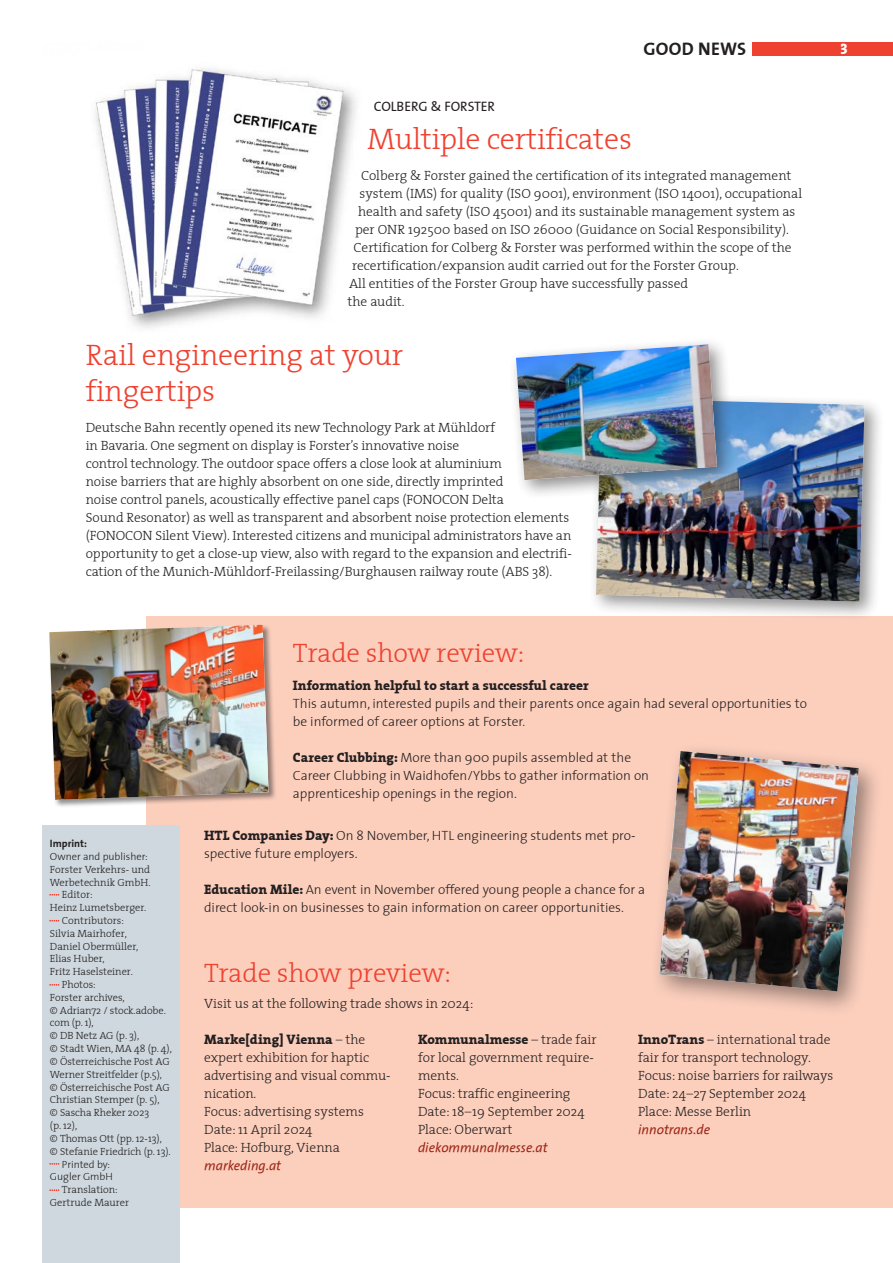
<style>
.page{position:relative;width:893px;height:1263px;background:#fff}
.page>*{position:absolute;margin:0;border:0;box-sizing:border-box;transform-origin:0 0}
.fa_Titel2_rot_fett{font:30px/36px "The Serif Light Plain";letter-spacing:-.005em;color:#ef4130}
.fa_Titel2_rot_fett-2{font:27px "The Serif Light Plain";letter-spacing:-.005em;color:#ef4130}
.t1{font:18px "The Sans Bold Plain";letter-spacing:.01em;color:#231f20}
.t2{font:15px "The Serif Extra Bold Caps";color:#fff}
.fa_Fließtext{font:13.5px/18px "The Serif Light Plain";color:#231f20}
.fa_Fließtext_kasten{font:13.5px/18px "The Sans Light Plain";color:#231f20}
.fa_Titel1{font:13.5px "The Sans Plain";color:#231f20}
.fa_Fließtext_kasten-2{font:10.5px "The Serif Light Plain";letter-spacing:-.005em;color:#231f20}
.fa_Fließtext-2{font:10.5px/12.8px "The Serif Light Plain";color:#231f20}
.fa_Fließtext_kasten-3{font:10.5px "The Sans Light Plain";color:#231f20}
.fa_Fließtext_kasten-4{font:10.5px "The Sans Bold Plain";color:#231f20}
.s1{font-family:"The Sans Light Plain"}
.s2{font-family:"The Serif Extra Bold Plain"}
.s3{font-family:"The Sans";font-style:italic;color:#9e2718}
</style>
<div class="page">
<div style="left:753px;top:43px;width:140px;height:13px;background:#ef4130"></div>
<img style="left:95px;top:68px;width:261px;height:260px">
<div style="left:147px;top:617px;width:746px;height:591px;background:#fccfbd"></div>
<div style="left:588px;top:390px;width:296px;height:232px;background:#231f20;opacity:.5"></div>
<img style="left:596px;top:398px;width:268px;height:204px">
<div style="left:508px;top:337px;width:228px;height:162px;background:#231f20;opacity:.5"></div>
<img style="left:516px;top:344px;width:201px;height:136px">
<div style="left:649px;top:741px;width:236px;height:276px;background:#231f20;opacity:.5"></div>
<img style="left:659px;top:751px;width:200px;height:240px">
<div style="left:43px;top:826px;width:137px;height:437px;background:#ced8de"></div>
<svg style="left:49px;top:1163px;width:10px;height:2px"></svg>
<svg style="left:49px;top:1189px;width:10px;height:2px"></svg>
<svg style="left:49px;top:984px;width:10px;height:2px"></svg>
<div style="left:48px;top:624px;width:228px;height:184px;background:#231f20;opacity:.5"></div>
<img style="left:49px;top:625px;width:220px;height:175px">
<h1 class="fa_Titel1" style="left:374px;top:96px;width:123px">COLBERG &amp; FORSTER</h1>
<h3 class="t1" style="left:644px;top:34px;width:104px">GOOD NEWS</h3>
<p class="t2" style="left:840px;top:36px;width:9px">3</p>
<h2 class="fa_Titel2_rot_fett" style="left:367px;top:120px;width:266px">Multiple certificates</h2>
<p class="fa_Fließtext" style="left:361px;top:166px;width:432px">Colberg &amp; Forster gained the certification of its integrated management</p>
<p class="fa_Fließtext" style="left:359px;top:184px;width:444px">system (IMS) for quality (ISO 9001), environment (ISO 14001), occupational</p>
<p class="fa_Fließtext" style="left:358px;top:202px;width:439px">health and safety (ISO 45001) and its sustainable management system as</p>
<p class="fa_Fließtext" style="left:355px;top:220px;width:435px">per ONR 192500 based on ISO 26000 (Guidance on Social Responsibility).</p>
<p class="fa_Fließtext" style="left:353px;top:238px;width:440px">Certification for Colberg &amp; Forster was performed within the scope of the</p>
<p class="fa_Fließtext" style="left:352px;top:256px;width:388px">recertification/expansion audit carried out for the Forster Group.</p>
<p class="fa_Fließtext" style="left:349px;top:274px;width:341px">All entities of the Forster Group have successfully passed</p>
<p class="fa_Fließtext" style="left:347px;top:292px;width:59px">the audit.</p>
<h2 class="fa_Titel2_rot_fett" style="left:86px;top:336px;width:319px">Rail engineering at your fingertips</h2>
<p class="fa_Fließtext" style="left:86px;top:418px;width:488px">Deutsche Bahn recently opened its new Technology Park at Mühldorf<br>in Bavaria. One segment on display is Forster’s innovative noise<br>control technology. The outdoor space offers a close look at aluminium<br>noise barriers that are highly absorbent on one side, directly imprinted<br>noise control panels, acoustically effective panel caps (FONOCON Delta<br>Sound Resonator) as well as transparent and absorbent noise protection elements (FONOCON Silent View). Interested citizens and municipal administrators have an opportunity to get a close-up view, also with regard to the expansion and electrifi&shy;cation of the Munich-Mühldorf-Freilassing/Burghausen railway route (ABS 38).</p>
<h2 class="fa_Titel2_rot_fett-2" style="left:293px;top:630px;width:233px">Trade show review:</h2>
<p class="fa_Fließtext_kasten-4" style="left:50px;top:835px;width:39px">Imprint:</p>
<p class="fa_Fließtext-2" style="left:50px;top:850px;width:102px"><span class="s1">Owner and publisher:<br></span>Forster Verkehrs- und<br>Werbetechnik GmbH.</p>
<p class="fa_Fließtext_kasten-2" style="left:62px;top:886px;width:32px">Editor:</p>
<p class="fa_Fließtext_kasten-2" style="left:50px;top:899px;width:98px">Heinz Lumetsberger.</p>
<p class="fa_Fließtext_kasten-2" style="left:62px;top:912px;width:64px">Contributors:</p>
<p class="fa_Fließtext_kasten-2" style="left:50px;top:924px;width:78px">Silvia Mairhofer,</p>
<p class="fa_Fließtext_kasten-2" style="left:50px;top:937px;width:90px">Daniel Obermüller,</p>
<p class="fa_Fließtext_kasten-2" style="left:50px;top:950px;width:56px">Elias Huber,</p>
<p class="fa_Fließtext_kasten-2" style="left:50px;top:963px;width:84px">Fritz Haselsteiner.</p>
<p class="fa_Fließtext_kasten-2" style="left:62px;top:976px;width:35px">Photos:</p>
<p class="fa_Fließtext_kasten-2" style="left:50px;top:988px;width:76px">Forster archives,</p>
<p class="fa_Fließtext_kasten-2" style="left:50px;top:1001px;width:117px">© Adrian72 / stock.adobe.</p>
<p class="fa_Fließtext_kasten-2" style="left:50px;top:1014px;width:45px">com (p. 1),</p>
<p class="fa_Fließtext_kasten-2" style="left:50px;top:1027px;width:91px">© DB Netz AG (p. 3),</p>
<p class="fa_Fließtext_kasten-2" style="left:50px;top:1040px;width:123px">© Stadt Wien, MA 48 (p. 4),</p>
<p class="fa_Fließtext_kasten-2" style="left:50px;top:1053px;width:121px">© Österreichische Post AG</p>
<p class="fa_Fließtext_kasten-2" style="left:50px;top:1065px;width:114px">Werner Streitfelder (p.5),</p>
<p class="fa_Fließtext_kasten-2" style="left:50px;top:1078px;width:121px">© Österreichische Post AG</p>
<p class="fa_Fließtext_kasten-2" style="left:50px;top:1091px;width:111px">Christian Stemper (p. 5),</p>
<p class="fa_Fließtext_kasten-2" style="left:50px;top:1104px;width:101px">© Sascha Rheker 2023</p>
<p class="fa_Fließtext_kasten-2" style="left:50px;top:1117px;width:29px">(p. 12),</p>
<p class="fa_Fließtext_kasten-2" style="left:50px;top:1130px;width:113px">© Thomas Ott (pp. 12-13),</p>
<p class="fa_Fließtext_kasten-2" style="left:50px;top:1142px;width:122px">© Stefanie Friedrich (p. 13).</p>
<p class="fa_Fließtext_kasten-3" style="left:62px;top:1155px;width:50px">Printed by:</p>
<p class="fa_Fließtext_kasten-3" style="left:50px;top:1168px;width:64px">Gugler GmbH</p>
<p class="fa_Fließtext_kasten-2" style="left:62px;top:1181px;width:57px">Translation:</p>
<p class="fa_Fließtext_kasten-2" style="left:50px;top:1193px;width:81px">Gertrude Maurer</p>
<p class="fa_Fließtext_kasten" style="left:293px;top:676px;width:516px"><span class="s2">Information helpful to start a successful career<br></span>This autumn, interested pupils and their parents once again had several opportunities to be informed of career options at Forster.</p>
<p class="fa_Fließtext_kasten" style="left:293px;top:748px;width:358px"><span class="s2">Career Clubbing:</span> More than 900 pupils assembled at the<br>Career Clubbing in Waidhofen/Ybbs to gather information on apprenticeship openings in the region.</p>
<p class="fa_Fließtext_kasten" style="left:204px;top:826px;width:433px"><span class="s2">HTL Companies Day:</span> On 8 November, HTL engineering students met pro&shy;spective future employers.</p>
<p class="fa_Fließtext_kasten" style="left:204px;top:880px;width:443px"><span class="s2">Education Mile:</span> An event in November offered young people a chance for a direct look-in on businesses to gain information on career opportunities.</p>
<h2 class="fa_Titel2_rot_fett-2" style="left:204px;top:951px;width:249px">Trade show preview:</h2>
<p class="fa_Fließtext" style="left:204px;top:994px;width:271px">Visit us at the following trade shows in 2024:</p>
<p class="fa_Fließtext" style="left:204px;top:1030px;width:188px"><span class="s2">Marke[ding] Vienna</span> – the expert exhibition for haptic advertising and visual commu&shy;nication.<br>Focus: advertising systems<br>Date: 11 April 2024<br>Place: Hofburg, Vienna <span class="s3">markeding.at</span></p>
<p class="fa_Fließtext" style="left:418px;top:1030px;width:180px"><span class="s2">Kommunalmesse</span> – trade fair for local government require&shy;ments.<br>Focus: traffic engineering<br>Date: 18–19 September 2024<br>Place: Oberwart <span class="s3">diekommunalmesse.at</span></p>
<p class="fa_Fließtext" style="left:638px;top:1030px;width:197px"><span class="s2">InnoTrans</span> – international trade fair for transport technology.<br>Focus: noise barriers for railways<br>Date: 24–27 September 2024<br>Place: Messe Berlin<br><span class="s3">innotrans.de</span></p>
</div>
